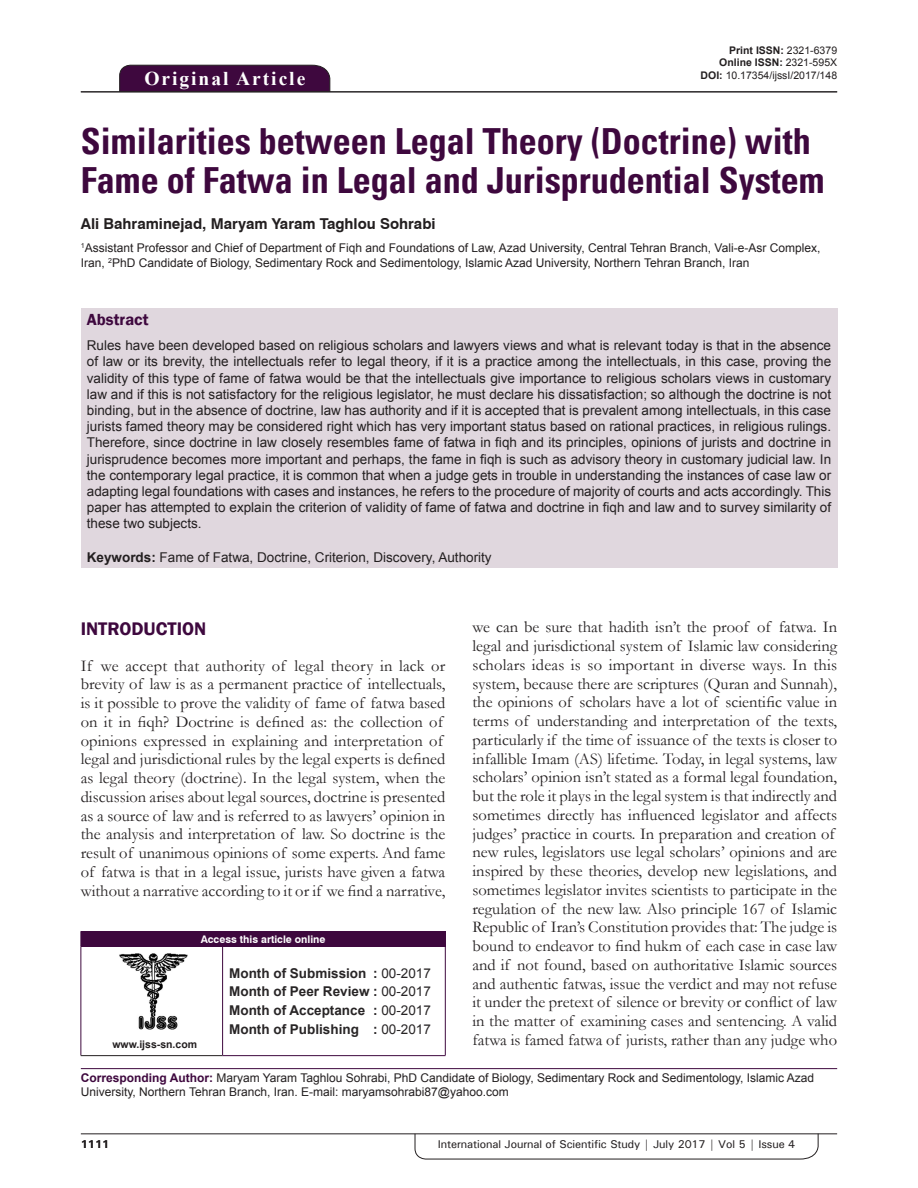
<style>
.page{position:relative;width:918px;height:1188px;background:#fff}
.page>*{position:absolute;margin:0;border:0;box-sizing:border-box;transform-origin:0 0}
.AT{font:700 condensed 36px/39px "Univers";color:#3e083e}
.AH{font:700 19.5px "Times New Roman";letter-spacing:.1em;color:#fff}
.t1{font:600 18.75px "Franklin Gothic";color:#3e083e}
.TX{font:16.5px/18.8px "Garamond";color:#231f20}
.ABSH{font:600 16.5px "Franklin Gothic";color:#3e083e}
.AU{font:700 15px "Swiss 721 BT";color:#231f20}
.ABS_1{font:13.5px/16.2px "Arial";color:#231f20;text-align:justify}
.HIS{font:700 13.5px/18.8px "Arial";color:#282526;text-align:justify}
.KWD{font:13.5px "Arial";color:#231f20}
.AFF{font:12px/14.4px "Arial";color:#231f20}
.ADD{font:12px/14.4px "Arial";color:#231f20}
.RF{font:500 11.25px "Univers";letter-spacing:-.01em;color:#231f20}
.t2{font:700 11.25px "Univers";color:#231f20}
.DOI{font:700 10.5px "Arial";color:#231f20}
.DOI-2{font:10.5px "Arial";color:#231f20}
.AAO{font:700 10.5px "Swiss 721 BT";color:#fff}
.Web{font:700 10.5px "Arial";color:#231f20}
.s1{font-weight:400}
.s2{font-weight:700}
.s3{font-weight:700;color:#3e083e}
</style>
<div class="page">
<svg style="left:415px;top:1133px;width:404px;height:26px"></svg>
<hr style="left:81px;top:1134px;width:756px;height:1px;background:#231f20">
<div style="left:119px;top:65px;width:211px;height:26px;background:#3e083e"></div>
<hr style="left:81px;top:91px;width:756px;height:1px;background:#231f20">
<div style="left:81px;top:308px;width:756px;height:260px;background:#e0d7de"></div>
<img style="left:119px;top:953px;width:69px;height:76px">
<div style="left:81px;top:931px;width:364px;height:15px;background:#3e083e"></div>
<svg style="left:445px;top:931px;width:1px;height:15px"></svg>
<hr style="left:81px;top:946px;width:142px;height:1px;background:#3e083e">
<hr style="left:81px;top:947px;width:1px;height:108px;background:#3e083e">
<hr style="left:81px;top:1055px;width:142px;height:1px;background:#231f20">
<hr style="left:223px;top:946px;width:223px;height:1px;background:#3e083e">
<hr style="left:222px;top:947px;width:1px;height:108px;background:#3e083e">
<hr style="left:445px;top:947px;width:1px;height:108px;background:#3e083e">
<hr style="left:223px;top:1055px;width:223px;height:1px;background:#3e083e">
<hr style="left:81px;top:1068px;width:756px;height:1px;background:#3e083e">
<p class="DOI" style="left:729px;top:42px;width:109px">Print ISSN: <span class="s1">2321-6379</span></p>
<p class="DOI" style="left:719px;top:55px;width:119px">Online ISSN: <span class="s1">2321-595X</span></p>
<p class="AH" style="left:144px;top:64px;width:162px">Original Article</p>
<p class="DOI-2" style="left:701px;top:68px;width:138px"><span class="s2">DOI:</span> 10.17354/ijssI/2017/148</p>
<p class="AT" style="left:81px;top:122px;width:745px">Similarities between Legal Theory (Doctrine) with<br>Fame of Fatwa in Legal and Jurisprudential System</p>
<p class="AU" style="left:81px;top:215px;width:356px">Ali Bahraminejad, Maryam Yaram Taghlou Sohrabi</p>
<p class="AFF" style="left:81px;top:241px;width:741px"><sup>1</sup>Assistant Professor and Chief of Department of Fiqh and Foundations of Law, Azad University, Central Tehran Branch, Vali-e-Asr Complex,<br>Iran, <sup>2</sup>PhD Candidate of Biology, Sedimentary Rock and Sedimentology, Islamic Azad University, Northern Tehran Branch, Iran</p>
<p class="ABSH" style="left:87px;top:310px;width:63px">Abstract</p>
<p class="ABS_1" style="left:87px;top:337px;width:746px">Rules have been developed based on religious scholars and lawyers views and what is relevant today is that in the absence of law or its brevity, the intellectuals refer to legal theory, if it is a practice among the intellectuals, in this case, proving the validity of this type of fame of fatwa would be that the intellectuals give importance to religious scholars views in customary law and if this is not satisfactory for the religious legislator, he must declare his dissatisfaction; so although the doctrine is not binding, but in the absence of doctrine, law has authority and if it is accepted that is prevalent among intellectuals, in this case jurists famed theory may be considered right which has very important status based on rational practices, in religious rulings.<br>Therefore, since doctrine in law closely resembles fame of fatwa in fiqh and its principles, opinions of jurists and doctrine in jurisprudence becomes more important and perhaps, the fame in fiqh is such as advisory theory in customary judicial law. In the contemporary legal practice, it is common that when a judge gets in trouble in understanding the instances of case law or adapting legal foundations with cases and instances, he refers to the procedure of majority of courts and acts accordingly. This paper has attempted to explain the criterion of validity of fame of fatwa and doctrine in fiqh and law and to survey similarity of these two subjects.</p>
<p class="KWD" style="left:87px;top:547px;width:406px"><span class="s2">Keywords:</span> Fame of Fatwa, Doctrine, Criterion, Discovery, Authority</p>
<p class="TX" style="left:472px;top:617px;width:366px">we can be sure that hadith isn’t the proof of fatwa. In legal and jurisdictional system of Islamic law considering scholars ideas is so important in diverse ways. In this system, because there are scriptures (Quran and Sunnah), the opinions of scholars have a lot of scientific value in terms of understanding and interpretation of the texts, particularly if the time of issuance of the texts is closer to infallible Imam (AS) lifetime. Today, in legal systems, law scholars’ opinion isn’t stated as a formal legal foundation, but the role it plays in the legal system is that indirectly and sometimes directly has influenced legislator and affects judges’ practice in courts. In preparation and creation of new rules, legislators use legal scholars’ opinions and are inspired by these theories, develop new legislations, and sometimes legislator invites scientists to participate in the regulation of the new law. Also principle 167 of Islamic Republic of Iran’s Constitution provides that: The judge is bound to endeavor to find hukm of each case in case law and if not found, based on authoritative Islamic sources and authentic fatwas, issue the verdict and may not refuse it under the pretext of silence or brevity or conflict of law in the matter of examining cases and sentencing. A valid fatwa is famed fatwa of jurists, rather than any judge who</p>
<h1 class="t1" style="left:81px;top:617px;width:127px">INTRODUCTION</h1>
<p class="TX" style="left:81px;top:656px;width:366px">If we accept that authority of legal theory in lack or brevity of law is as a permanent practice of intellectuals, is it possible to prove the validity of fame of fatwa based on it in fiqh? Doctrine is defined as: the collection of opinions expressed in explaining and interpretation of legal and jurisdictional rules by the legal experts is defined as legal theory (doctrine). In the legal system, when the discussion arises about legal sources, doctrine is presented as a source of law and is referred to as lawyers’ opinion in the analysis and interpretation of law. So doctrine is the result of unanimous opinions of some experts. And fame of fatwa is that in a legal issue, jurists have given a fatwa without a narrative according to it or if we find a narrative,</p>
<p class="AAO" style="left:201px;top:933px;width:126px">Access this article online</p>
<p class="HIS" style="left:229px;top:964px;width:203px">Month of Submission : <span class="s1">00-2017<br></span>Month of Peer Review : <span class="s1">00-2017<br></span>Month of Acceptance : <span class="s1">00-2017<br></span>Month of Publishing : <span class="s1">00-2017</span></p>
<p class="ADD" style="left:81px;top:1070px;width:735px"><span class="s3">Corresponding Author:</span> Maryam Yaram Taghlou Sohrabi, PhD Candidate of Biology, Sedimentary Rock and Sedimentology, Islamic Azad<br>University, Northern Tehran Branch, Iran. E-mail: maryamsohrabi87@yahoo.com</p>
<p class="Web" style="left:112px;top:1037px;width:86px">www.ijss-sn.com</p>
<p class="t2" style="left:81px;top:1137px;width:30px">1111</p>
<p class="RF" style="left:438px;top:1137px;width:359px">International Journal of Scientific Study | July 2017 | Vol 5 | Issue 4</p>
</div>
